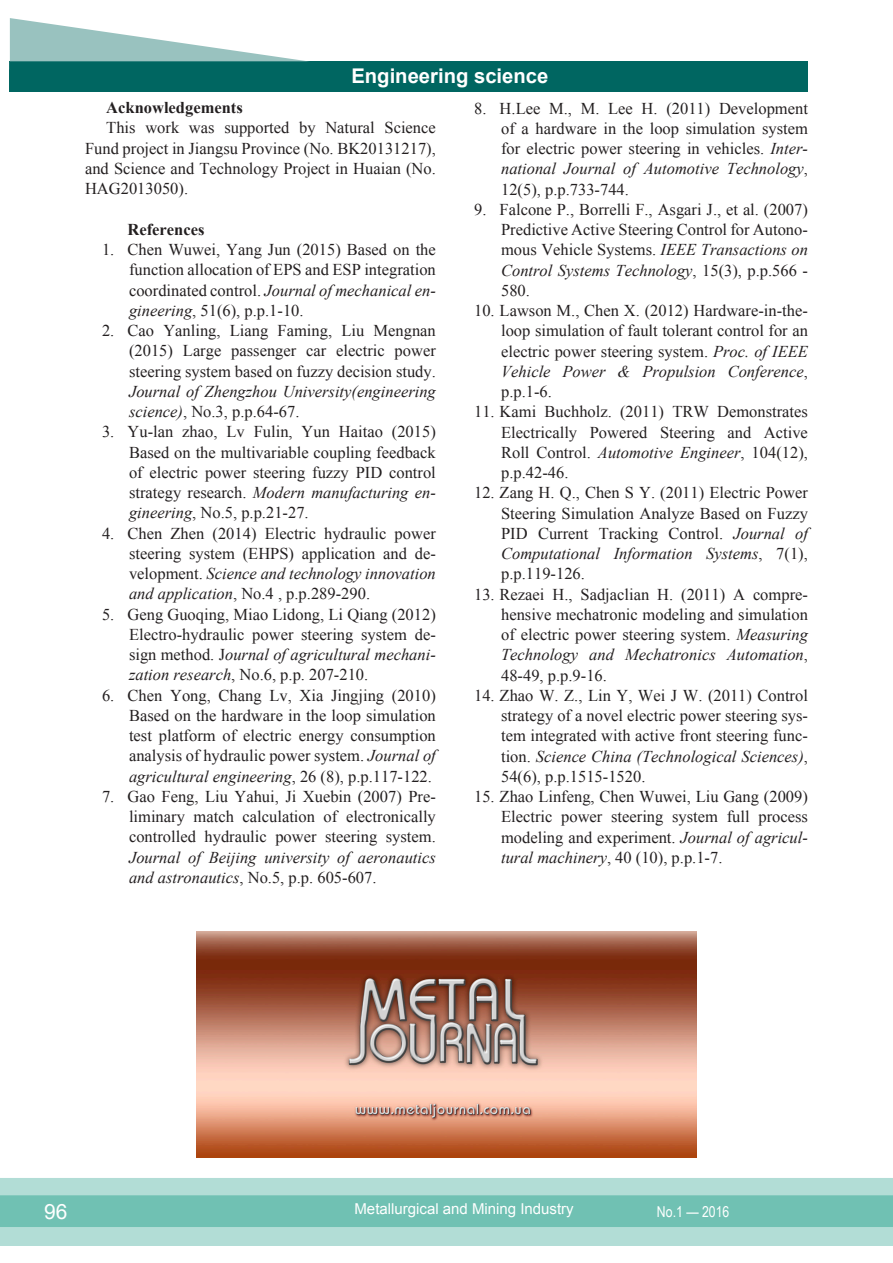
<style>
.page{position:relative;width:893px;height:1263px;background:#fff}
.page>*{position:absolute;margin:0;border:0;box-sizing:border-box;transform-origin:0 0}
.t1{font:21px "Arial";color:#fff}
.t2{font:700 20.25px "Arial";color:#fff}
.литература{font:16.5px/20.2px "Times New Roman";color:#231f20;text-align:justify}
.ОСНОВНОЙ{font:16.5px/20.2px "Times New Roman";color:#231f20;text-align:justify}
.ОСНОВНОЙ-2{font:700 16.5px "Times New Roman";color:#231f20}
.литература-2{font:700 16.5px "Times New Roman";color:#231f20}
.t3{font:15px "Arial";color:#fff}
.t4{font:15px "Arial Narrow";color:#fff}
.s1{font-style:italic}
</style>
<div class="page">
<div style="left:0;top:1178px;width:893px;height:68px;background:#b2ddd6"></div>
<div style="left:0;top:1195px;width:893px;height:32px;background:#70c1b3;border:2px solid #70c1b3"></div>
<div style="left:10px;top:62px;width:798px;height:30px;background:#006661"></div>
<svg style="left:10px;top:18px;width:300px;height:44px"></svg>
<svg style="left:892px;top:1178px;width:1px;height:68px"></svg>
<img style="left:196px;top:931px;width:500px;height:226px">
<p class="t2" style="left:351px;top:62px;width:198px">Engineering science</p>
<p class="ОСНОВНОЙ-2" style="left:106px;top:96px;width:138px">Acknowledgements</p>
<p class="ОСНОВНОЙ" style="left:85px;top:118px;width:352px;text-indent:21px">This work was supported by Natural Science Fund project in Jiangsu Province (No. BK20131217), and Science and Technology Project in Huaian (No.<br>HAG2013050).</p>
<p class="литература-2" style="left:128px;top:218px;width:78px">References</p>
<p class="литература" style="left:129px;top:239px;width:308px;text-indent:-27px">1. Chen Wuwei, Yang Jun (2015) Based on the function allocation of EPS and ESP integration coordinated control. <span class="s1">Journal of mechanical en&shy;gineering</span>, 51(6), p.p.1-10.</p>
<p class="литература" style="left:129px;top:320px;width:308px;text-indent:-27px">2. Cao Yanling, Liang Faming, Liu Mengnan (2015) Large passenger car electric power steering system based on fuzzy decision study.<br><span class="s1">Journal of Zhengzhou University(engineering science)</span>, No.3, p.p.64-67.</p>
<p class="литература" style="left:129px;top:421px;width:308px;text-indent:-27px">3. Yu-lan zhao, Lv Fulin, Yun Haitao (2015)<br>Based on the multivariable coupling feedback of electric power steering fuzzy PID control strategy research. <span class="s1">Modern manufacturing en&shy;gineering</span>, No.5, p.p.21-27.</p>
<p class="литература" style="left:129px;top:523px;width:308px;text-indent:-27px">4. Chen Zhen (2014) Electric hydraulic power steering system (EHPS) application and de&shy;velopment. <span class="s1">Science and technology innovation and application</span>, No.4 , p.p.289-290.</p>
<p class="литература" style="left:129px;top:604px;width:308px;text-indent:-27px">5. Geng Guoqing, Miao Lidong, Li Qiang (2012)<br>Electro-hydraulic power steering system de&shy;sign method. J<span class="s1">ournal of agricultural mechani&shy;zation research</span>, No.6, p.p. 207-210.</p>
<p class="литература" style="left:129px;top:685px;width:308px;text-indent:-27px">6. Chen Yong, Chang Lv, Xia Jingjing (2010)<br>Based on the hardware in the loop simulation test platform of electric energy consumption analysis of hydraulic power system. <span class="s1">Journal of agricultural engineering</span>, 26 (8), p.p.117-122.</p>
<p class="литература" style="left:129px;top:786px;width:308px;text-indent:-27px">7. Gao Feng, Liu Yahui, Ji Xuebin (2007) Pre&shy;liminary match calculation of electronically controlled hydraulic power steering system.<br><span class="s1">Journal of Beijing university of aeronautics and astronautics</span>, No.5, p.p. 605-607.</p>
<p class="литература" style="left:501px;top:98px;width:308px;text-indent:-27px">8. H.Lee M., M. Lee H. (2011) Development of a hardware in the loop simulation system for electric power steering in vehicles. <span class="s1">Inter&shy;national Journal of Automotive Technology</span>, 12(5), p.p.733-744.</p>
<p class="литература" style="left:501px;top:199px;width:308px;text-indent:-27px">9. Falcone P., Borrelli F., Asgari J., et al. (2007)<br>Predictive Active Steering Control for Autono&shy;mous Vehicle Systems. <span class="s1">IEEE Transactions on Control Systems Technology</span>, 15(3), p.p.566 - 580.</p>
<p class="литература" style="left:501px;top:300px;width:308px;text-indent:-27px">10. Lawson M., Chen X. (2012) Hardware-in-the&shy;loop simulation of fault tolerant control for an electric power steering system. <span class="s1">Proc. of IEEE Vehicle Power &amp; Propulsion Conference</span>, p.p.1-6.</p>
<p class="литература" style="left:501px;top:401px;width:308px;text-indent:-27px">11. Kami Buchholz. (2011) TRW Demonstrates Electrically Powered Steering and Active Roll Control. <span class="s1">Automotive Engineer</span>, 104(12), p.p.42-46.</p>
<p class="литература" style="left:501px;top:482px;width:308px;text-indent:-27px">12. Zang H. Q., Chen S Y. (2011) Electric Power Steering Simulation Analyze Based on Fuzzy PID Current Tracking Control. <span class="s1">Journal of Computational Information Systems</span>, 7(1), p.p.119-126.</p>
<p class="литература" style="left:501px;top:584px;width:308px;text-indent:-27px">13. Rezaei H., Sadjaclian H. (2011) A compre&shy;hensive mechatronic modeling and simulation of electric power steering system. <span class="s1">Measuring Technology and Mechatronics Automation</span>, 48-49, p.p.9-16.</p>
<p class="литература" style="left:501px;top:685px;width:308px;text-indent:-27px">14. Zhao W. Z., Lin Y, Wei J W. (2011) Control strategy of a novel electric power steering sys&shy;tem integrated with active front steering func&shy;tion. <span class="s1">Science China (Technological Sciences)</span>, 54(6), p.p.1515-1520.</p>
<p class="литература" style="left:501px;top:786px;width:308px;text-indent:-27px">15. Zhao Linfeng, Chen Wuwei, Liu Gang (2009)<br>Electric power steering system full process modeling and experiment. <span class="s1">Journal of agricul&shy;tural machinery</span>, 40 (10), p.p.1-7.</p>
<p class="t1" style="left:44px;top:1197px;width:25px">96</p>
<p class="t3" style="left:354px;top:1199px;width:221px">Metallurgical and Mining Industry</p>
<p class="t4" style="left:657px;top:1201px;width:74px">No.1 — 2016</p>
</div>
